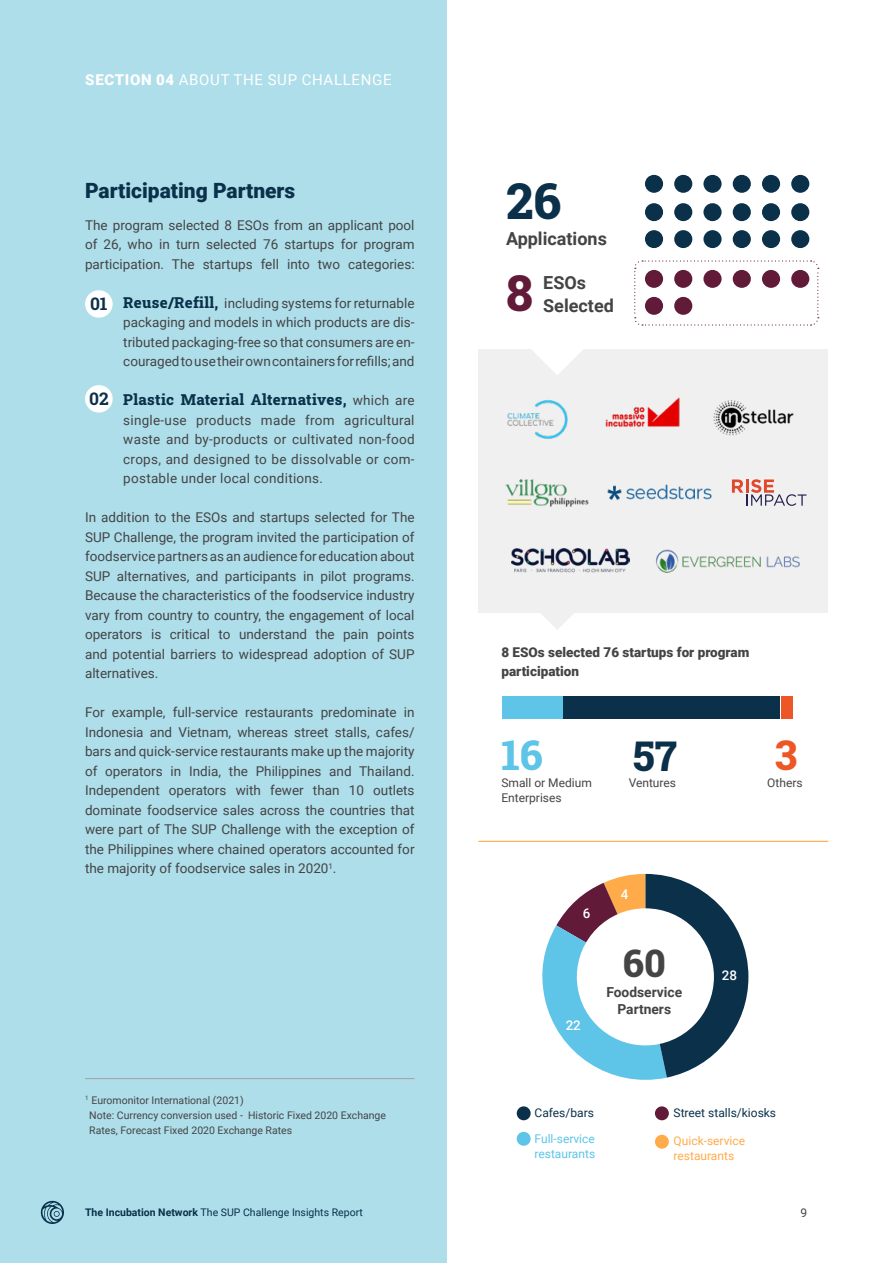
<style>
.page{position:relative;width:893px;height:1263px;background:#fff}
.page>*{position:absolute;margin:0;border:0;box-sizing:border-box;transform-origin:0 0}
.t1{font:800 49.5px "Roboto Slab";color:#0a304a}
.t2{font:800 49.5px "Roboto Slab";color:#611a38}
.t3{font:800 40.95px "Roboto Slab";color:#5ec4e8}
.t4{font:800 40.95px "Roboto Slab";color:#0a304a}
.t5{font:800 40.95px "Roboto Slab";color:#ed5726}
.t6{font:800 37.95px "Roboto Slab";color:#444445}
.t7{font:900 21px "Roboto";color:#0a304a}
.t8{font:700 18px/22.5px "Roboto";color:#444445}
.t9{font:700 17.25px "Roboto Slab";color:#0a304a}
.t10{font:800 15px "Roboto Slab";letter-spacing:.02em;color:#0a304a}
.t11{font:15px "Roboto";letter-spacing:.045em;color:#fff}
.t12{font:700 13.8px/17.2px "Roboto";color:#444445;text-align:center}
.t13{font:13.5px/19.5px "Roboto";color:#444445;text-align:justify}
.t14{font:900 13.5px/19.5px "Roboto";color:#444445}
.t15{font:500 13.35px "Roboto";color:#fff}
.t16{font:12px "Roboto";color:#444445}
.t17{font:12px "Roboto";color:#0a304a}
.t18{font:12px/15px "Roboto";color:#ffab4a}
.t19{font:12px/15px "Roboto";color:#5ec4e8}
.t20{font:10.5px/15px "Roboto";color:#444445}
.t21{font:10.5px "Roboto";color:#0a304a}
.s1{font-weight:900}
.s2{font-family:"Roboto Slab";font-weight:800;font-size:15px;color:#0a304a}
.s3{font-family:"Roboto";font-weight:400;font-size:13.5px;color:#444445}
.s4{font-weight:700}
</style>
<div class="page">
<hr style="left:478px;top:841px;width:350px;height:1px;background:#ffab4a">
<div style="left:0;top:0;width:446px;height:1263px;background:#aedeea"></div>
<div style="left:478px;top:349px;width:350px;height:263px;background:#f0f0f0"></div>
<svg style="left:532px;top:349px;width:51px;height:26px"></svg>
<svg style="left:526px;top:612px;width:61px;height:18px"></svg>
<img style="left:507px;top:400px;width:61px;height:39px">
<img style="left:605px;top:397px;width:75px;height:30px">
<img style="left:713px;top:400px;width:81px;height:36px">
<img style="left:505px;top:479px;width:84px;height:28px">
<img style="left:607px;top:484px;width:105px;height:16px">
<svg style="left:732px;top:479px;width:74px;height:27px"></svg>
<img style="left:656px;top:549px;width:144px;height:24px">
<img style="left:511px;top:549px;width:119px;height:24px">
<hr style="left:85px;top:1078px;width:330px;height:1px;background:#a1a1a2">
<div style="left:85px;top:290px;width:28px;height:28px;background:#fff;border-radius:50%"></div>
<div style="left:85px;top:385px;width:28px;height:28px;background:#fff;border-radius:50%"></div>
<div style="left:645px;top:175px;width:18px;height:18px;background:#0a304a;border-radius:50%"></div>
<div style="left:645px;top:203px;width:18px;height:18px;background:#0a304a;border-radius:50%"></div>
<div style="left:645px;top:230px;width:18px;height:18px;background:#0a304a;border-radius:50%"></div>
<div style="left:703px;top:175px;width:19px;height:18px;background:#0a304a;border-radius:50%"></div>
<div style="left:703px;top:203px;width:19px;height:18px;background:#0a304a;border-radius:50%"></div>
<div style="left:703px;top:230px;width:19px;height:18px;background:#0a304a;border-radius:50%"></div>
<div style="left:762px;top:175px;width:18px;height:18px;background:#0a304a;border-radius:50%"></div>
<div style="left:762px;top:203px;width:18px;height:18px;background:#0a304a;border-radius:50%"></div>
<div style="left:762px;top:230px;width:18px;height:18px;background:#0a304a;border-radius:50%"></div>
<div style="left:674px;top:175px;width:18px;height:18px;background:#0a304a;border-radius:50%"></div>
<div style="left:674px;top:203px;width:18px;height:18px;background:#0a304a;border-radius:50%"></div>
<div style="left:674px;top:230px;width:18px;height:18px;background:#0a304a;border-radius:50%"></div>
<div style="left:733px;top:175px;width:18px;height:18px;background:#0a304a;border-radius:50%"></div>
<div style="left:733px;top:203px;width:18px;height:18px;background:#0a304a;border-radius:50%"></div>
<div style="left:733px;top:230px;width:18px;height:18px;background:#0a304a;border-radius:50%"></div>
<div style="left:791px;top:175px;width:18px;height:18px;background:#0a304a;border-radius:50%"></div>
<div style="left:791px;top:203px;width:18px;height:18px;background:#0a304a;border-radius:50%"></div>
<div style="left:791px;top:230px;width:18px;height:18px;background:#0a304a;border-radius:50%"></div>
<svg style="left:542px;top:874px;width:206px;height:206px"></svg>
<div style="left:577px;top:908px;width:137px;height:137px;background:#fff;border-radius:50%"></div>
<div style="left:517px;top:1106px;width:14px;height:14px;background:#0a304a;border-radius:50%"></div>
<div style="left:655px;top:1106px;width:14px;height:14px;background:#611a38;border-radius:50%"></div>
<div style="left:517px;top:1132px;width:14px;height:14px;background:#5ec4e8;border-radius:50%"></div>
<div style="left:655px;top:1135px;width:14px;height:14px;background:#ffab4a;border-radius:50%"></div>
<div style="left:781px;top:697px;width:11px;height:22px;background:#ed5726"></div>
<div style="left:502px;top:697px;width:61px;height:22px;background:#5ec4e8"></div>
<div style="left:563px;top:697px;width:217px;height:22px;background:#0a304a"></div>
<svg style="left:634px;top:260px;width:185px;height:66px"></svg>
<svg style="left:41px;top:1201px;width:23px;height:23px"></svg>
<p class="t11" style="left:85px;top:69px;width:308px"><span class="s1">SECTION 04</span> ABOUT THE SUP CHALLENGE</p>
<h3 class="t7" style="left:85px;top:175px;width:212px">Participating Partners</h3>
<p class="t13" style="left:85px;top:215px;width:331px">The program selected 8 ESOs from an applicant pool of 26, who in turn selected 76 startups for program participation. The startups fell into two categories:</p>
<p class="t13" style="left:123px;top:293px;width:293px"><span class="s2">Reuse/Refill,</span> including systems for returnable packaging and models in which products are dis&shy;tributed packaging-free so that consumers are en&shy;couraged to use their own containers for refills; and</p>
<p class="t10" style="left:123px;top:390px;width:293px">Plastic Material Alternatives, <span class="s3">which are</span></p>
<p class="t13" style="left:123px;top:410px;width:293px">single-use products made from agricultural waste and by-products or cultivated non-food crops, and designed to be dissolvable or com&shy;postable under local conditions.</p>
<p class="t13" style="left:85px;top:507px;width:331px">In addition to the ESOs and startups selected for The SUP Challenge, the program invited the participation of foodservice partners as an audience for education about SUP alternatives, and participants in pilot programs.<br>Because the characteristics of the foodservice industry vary from country to country, the engagement of local operators is critical to understand the pain points and potential barriers to widespread adoption of SUP alternatives.</p>
<p class="t13" style="left:85px;top:702px;width:331px">For example, full-service restaurants predominate in Indonesia and Vietnam, whereas street stalls, cafes/ bars and quick-service restaurants make up the majority of operators in India, the Philippines and Thailand.<br>Independent operators with fewer than 10 outlets dominate foodservice sales across the countries that were part of The SUP Challenge with the exception of the Philippines where chained operators accounted for the majority of foodservice sales in 2020<sup>1</sup>.</p>
<p class="t9" style="left:90px;top:292px;width:19px">01</p>
<p class="t9" style="left:89px;top:387px;width:21px">02</p>
<p class="t20" style="left:89px;top:1092px;width:298px;text-indent:-4px"><sup>1</sup> Euromonitor International (2021)<br>Note: Currency conversion used - Historic Fixed 2020 Exchange<br>Rates, Forecast Fixed 2020 Exchange Rates</p>
<h1 class="t1" style="left:506px;top:167px;width:57px">26</h1>
<h3 class="t8" style="left:506px;top:227px;width:102px">Applications</h3>
<h3 class="t8" style="left:543px;top:271px;width:72px">ESOs<br>Selected</h3>
<h1 class="t2" style="left:506px;top:259px;width:28px">8</h1>
<p class="t14" style="left:501px;top:641px;width:249px">8 ESOs selected 76 startups for program participation</p>
<h2 class="t3" style="left:501px;top:727px;width:43px">16</h2>
<h2 class="t4" style="left:633px;top:728px;width:45px">57</h2>
<h2 class="t5" style="left:775px;top:727px;width:24px">3</h2>
<p class="t16" style="left:501px;top:774px;width:92px">Small or Medium</p>
<p class="t16" style="left:629px;top:774px;width:49px">Ventures</p>
<p class="t16" style="left:767px;top:774px;width:37px">Others</p>
<p class="t16" style="left:501px;top:789px;width:62px">Enterprises</p>
<p class="t15" style="left:583px;top:903px;width:9px">6</p>
<p class="t15" style="left:566px;top:1016px;width:17px">22</p>
<p class="t15" style="left:621px;top:885px;width:9px">4</p>
<h3 class="t6" style="left:623px;top:937px;width:44px">60</h3>
<p class="t12" style="left:606px;top:982px;width:77px">Foodservice<br>Partners</p>
<p class="t15" style="left:722px;top:966px;width:17px">28</p>
<p class="t17" style="left:534px;top:1105px;width:61px">Cafes/bars</p>
<p class="t17" style="left:674px;top:1105px;width:104px">Street stalls/kiosks</p>
<p class="t18" style="left:674px;top:1133px;width:73px">Quick-service restaurants</p>
<p class="t19" style="left:534px;top:1131px;width:62px">Full-service restaurants</p>
<p class="t21" style="left:85px;top:1205px;width:279px"><span class="s4">The Incubation Network</span> The SUP Challenge Insights Report</p>
<p class="t16" style="left:801px;top:1204px;width:8px">9</p>
</div>
